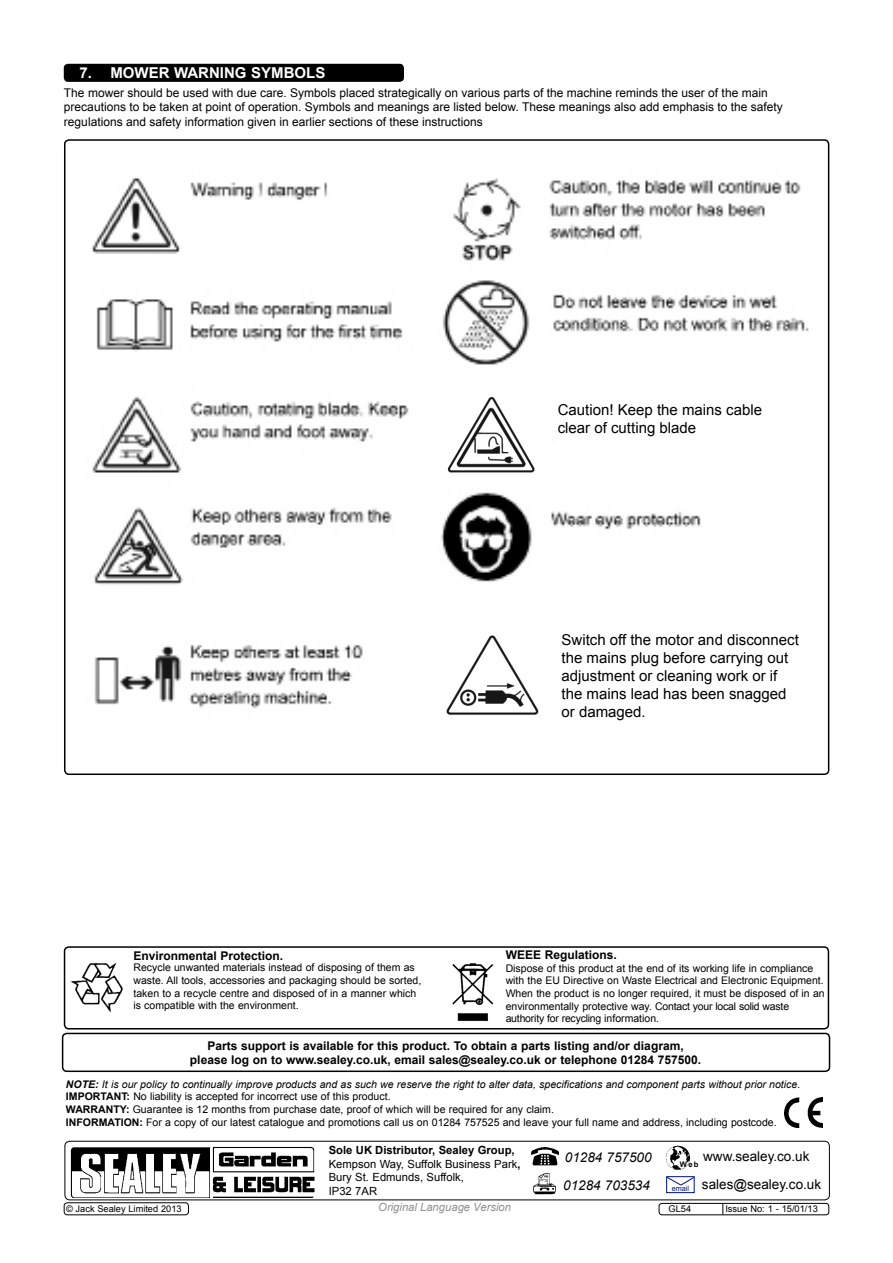
<style>
.page{position:relative;width:893px;height:1263px;background:#fff}
.page>*{position:absolute;margin:0;border:0;box-sizing:border-box;transform-origin:0 0}
.t1{font:15px/18px "Arial";color:#000}
.t2{font:700 15px "Arial";color:#fff}
.t3{font:13.5px "Arial";color:#000}
.t4{font:italic 13.5px/27.8px "Arial";color:#000}
.t5{font:12px/14.4px "Arial";color:#000}
.t6{font:700 12px/14.4px "Arial";color:#000;text-align:center}
.t7{font:11.25px/13.5px "Arial";color:#000}
.t8{font:italic 11.25px "Arial";color:#8f9194}
.t9{font:10.5px/12.6px "Arial";color:#000}
.t10{font:9.3px "Arial";color:#000}
.t11{font:700 7.65px "Arial";color:#000}
.t12{font:7.35px "Arial";color:#001381}
.s1{font-weight:700;font-style:italic}
.s2{font-style:italic}
.s3{font-weight:700}
</style>
<div class="page">
<div style="left:659px;top:1203px;width:170px;height:12px;border:1px solid #000;border-radius:3px"></div>
<div style="left:64px;top:1202px;width:125px;height:13px;border:1px solid #000;border-radius:3px"></div>
<div style="left:65px;top:1141px;width:765px;height:59px;border:1px solid #000;border-radius:5px"></div>
<img style="left:70px;top:1146px;width:245px;height:52px">
<img style="left:785px;top:1098px;width:37px;height:30px">
<img style="left:533px;top:1173px;width:23px;height:21px">
<img style="left:531px;top:1148px;width:28px;height:18px">
<img style="left:665px;top:1145px;width:26px;height:26px;border-radius:13px">
<div style="left:666px;top:1176px;width:29px;height:17px;border:1px solid #001381"></div>
<svg style="left:666px;top:1176px;width:29px;height:10px"></svg>
<div style="left:64px;top:64px;width:340px;height:18px;background:#000;border-radius:4px"></div>
<div style="left:62px;top:1033px;width:768px;height:39px;border:2px solid #000;border-radius:4px"></div>
<div style="left:64px;top:946px;width:765px;height:83px;border:2px solid #000;border-radius:4px"></div>
<img style="left:70px;top:963px;width:53px;height:50px">
<img style="left:452px;top:963px;width:42px;height:58px">
<img style="left:92px;top:140px;width:737px;height:577px">
<img style="left:442px;top:395px;width:96px;height:82px">
<img style="left:435px;top:624px;width:115px;height:93px">
<h1 class="t2" style="left:80px;top:63px;width:44px">7. mower</h1>
<h1 class="t2" style="left:174px;top:63px;width:12px">warning</h1>
<h1 class="t2" style="left:251px;top:63px;width:76px">SYMBOLS</h1>
<p class="t5" style="left:64px;top:86px;width:720px">The mower should be used with due care. Symbols placed strategically on various parts of the machine reminds the user of the main precautions to be taken at point of operation. Symbols and meanings are listed below. These meanings also add emphasis to the safety regulations and safety information given in earlier sections of these instructions</p>
<h1 class="t1" style="left:558px;top:401px;width:206px">Caution! Keep the mains cable clear of cutting blade</h1>
<h1 class="t1" style="left:561px;top:631px;width:239px">Switch off the motor and disconnect the mains plug before carrying out adjustment or cleaning work or if the mains lead has been snagged or damaged.</h1>
<p class="t6" style="left:134px;top:949px;width:151px">Environmental Protection.</p>
<p class="t9" style="left:134px;top:961px;width:289px">Recycle unwanted materials instead of disposing of them as waste. All tools, accessories and packaging should be sorted, taken to a recycle centre and disposed of in a manner which is compatible with the environment.</p>
<p class="t6" style="left:506px;top:948px;width:113px">WEEE Regulations.</p>
<p class="t9" style="left:506px;top:962px;width:320px">Dispose of this product at the end of its working life in compliance with the EU Directive on Waste Electrical and Electronic Equipment.<br>When the product is no longer required, it must be disposed of in an environmentally protective way. Contact your local solid waste authority for recycling information.</p>
<p class="t6" style="left:190px;top:1038px;width:513px">Parts support is available for this product. To obtain a parts listing and/or diagram, please log on to www.sealey.co.uk, email sales@sealey.co.uk or telephone 01284 757500.</p>
<p class="t9" style="left:66px;top:1078px;width:736px"><span class="s1">NOTE:</span> <span class="s2">It is our policy to continually improve products and as such we reserve the right to alter data, specifications and component parts without prior notice.<br></span><span class="s3">IMPORTANT:</span> No liability is accepted for incorrect use of this product.<br><span class="s3">WARRANTY:</span> Guarantee is 12 months from purchase date, proof of which will be required for any claim.<br><span class="s3">INFORMATION:</span> For a copy of our latest catalogue and promotions call us on 01284 757525 and leave your full name and address, including postcode.</p>
<p class="t4" style="left:563px;top:1144px;width:90px">01284 757500<br>01284 703534</p>
<p class="t7" style="left:329px;top:1144px;width:193px"><span class="s3">Sole UK Distributor, Sealey Group,<br></span>Kempson Way, Suffolk Business Park<span class="s3">,<br></span>Bury St. Edmunds, Suffolk,<br>IP32 7AR</p>
<p class="t3" style="left:703px;top:1148px;width:108px">www.sealey.co.uk</p>
<p class="t11" style="left:680px;top:1159px;width:20px">Web</p>
<p class="t12" style="left:672px;top:1183px;width:19px">email</p>
<p class="t3" style="left:702px;top:1176px;width:121px">sales@sealey.co.uk</p>
<p class="t10" style="left:66px;top:1202px;width:117px">© Jack Sealey Limited 2013</p>
<p class="t8" style="left:378px;top:1200px;width:134px">Original Language Version</p>
<p class="t10" style="left:668px;top:1203px;width:24px">GL54</p>
<p class="t10" style="left:725px;top:1203px;width:94px">Issue No: 1 - 15/01/13</p>
</div>
